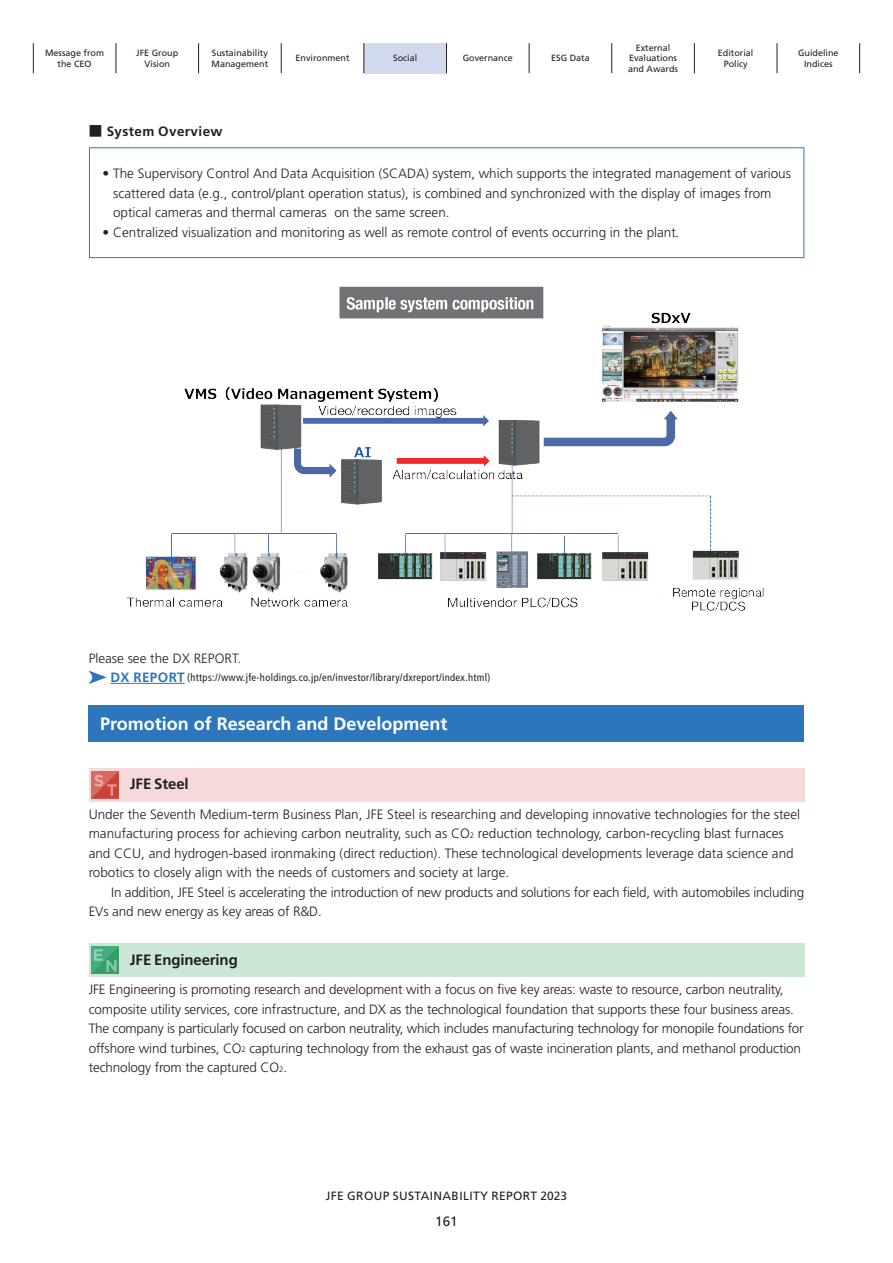
<style>
.page{position:relative;width:893px;height:1263px;background:#fff}
.page>*{position:absolute;margin:0;border:0;box-sizing:border-box;transform-origin:0 0}
.t1{font:700 18px "Frutiger";color:#fff}
.t2{font:700 15px "Frutiger";letter-spacing:-.01em;color:#231f20}
.t3{font:300 13.5px/19.5px "Frutiger";color:#231f20}
.t4{font:700 13.5px "Frutiger";letter-spacing:.03em;color:#231f20}
.t5{font:13.5px "Frutiger";color:#231f20}
.t6{font:12px "Frutiger";letter-spacing:.03em;color:#231f20}
.t7{font:condensed 10.5px "Frutiger";letter-spacing:.03em;color:#231f20}
.t8{font:9px/10.5px "Frutiger";color:#231f20;text-align:center}
.s1{font-family:"UD Shin Go Pro";font-weight:500}
.s2{font-family:"Koz Min Pr 6 N";font-weight:400}
.s3{font-weight:700;font-stretch:normal;font-size:13.5px;color:#2e76bc}
.s4{font-size:7.8px}
</style>
<div class="page">
<div style="left:364px;top:43px;width:83px;height:30px;background:#d1d9ee"></div>
<hr style="left:33px;top:43px;width:1px;height:30px;background:#231f20">
<hr style="left:116px;top:43px;width:1px;height:30px;background:#231f20">
<hr style="left:198px;top:43px;width:1px;height:30px;background:#231f20">
<hr style="left:281px;top:43px;width:1px;height:30px;background:#231f20">
<hr style="left:364px;top:43px;width:1px;height:30px;background:#231f20">
<hr style="left:446px;top:43px;width:1px;height:30px;background:#231f20">
<hr style="left:529px;top:43px;width:1px;height:30px;background:#231f20">
<hr style="left:611px;top:43px;width:1px;height:30px;background:#231f20">
<hr style="left:694px;top:43px;width:1px;height:30px;background:#231f20">
<hr style="left:777px;top:43px;width:1px;height:30px;background:#231f20">
<hr style="left:859px;top:43px;width:1px;height:30px;background:#231f20">
<img style="left:127px;top:286px;width:637px;height:325px">
<div style="left:89px;top:147px;width:715px;height:111px;border:1px solid #2e76bc"></div>
<hr style="left:110px;top:683px;width:75px;height:1px;background:#2e76bc">
<svg style="left:89px;top:670px;width:18px;height:14px"></svg>
<div style="left:88px;top:706px;width:716px;height:36px;background:#2e76bc"></div>
<div style="left:89px;top:768px;width:715px;height:33px;background:#f6d9da"></div>
<svg style="left:91px;top:771px;width:28px;height:27px"></svg>
<div style="left:89px;top:943px;width:715px;height:33px;background:#cce7d5"></div>
<svg style="left:91px;top:946px;width:28px;height:28px"></svg>
<p class="t8" style="left:45px;top:48px;width:61px">Message from the CEO</p>
<p class="t8" style="left:136px;top:48px;width:44px">JFE Group<br>Vision</p>
<p class="t8" style="left:212px;top:48px;width:58px;text-align:left">Sustainability<br>Management</p>
<p class="t8" style="left:296px;top:53px;width:56px">Environment</p>
<p class="t8" style="left:393px;top:53px;width:26px">Social</p>
<p class="t8" style="left:463px;top:53px;width:52px">Governance</p>
<p class="t8" style="left:551px;top:53px;width:40px">ESG Data</p>
<p class="t8" style="left:628px;top:42px;width:52px">External<br>Evaluations and Awards</p>
<p class="t8" style="left:718px;top:48px;width:37px">Editorial<br>Policy</p>
<p class="t8" style="left:798px;top:48px;width:42px">Guideline<br>Indices</p>
<p class="t4" style="left:89px;top:123px;width:135px"><span class="s1">■</span> System Overview</p>
<p class="t3" style="left:113px;top:164px;width:679px;text-indent:-11px">• The Supervisory Control And Data Acquisition (SCADA) system, which supports the integrated management of various scattered data (e.g., control/plant operation status), is combined and synchronized with the display of images from optical cameras and thermal cameras on the same screen.</p>
<p class="t3" style="left:103px;top:222px;width:578px">• Centralized visualization and monitoring as well as remote control of events occurring in the plant<span class="s2">.</span></p>
<p class="t3" style="left:89px;top:648px;width:154px">Please see the DX REPORT.</p>
<p class="t7" style="left:110px;top:671px;width:381px"><span class="s3">DX REPORT</span> (https://www.jfe-holdings.co.jp/en/investor/library/dxreport/index.html)</p>
<h1 class="t1" style="left:100px;top:713px;width:349px">Promotion of Research and Development</h1>
<p class="t2" style="left:130px;top:775px;width:60px">JFE Steel</p>
<p class="t3" style="left:89px;top:804px;width:713px">Under the Seventh Medium-term Business Plan, JFE Steel is researching and developing innovative technologies for the steel manufacturing process for achieving carbon neutrality, such as CO<span class="s4">2</span> reduction technology, carbon-recycling blast furnaces and CCU, and hydrogen-based ironmaking (direct reduction). These technological developments leverage data science and robotics to closely align with the needs of customers and society at large.</p>
<p class="t3" style="left:89px;top:882px;width:717px;text-indent:23px">In addition, JFE Steel is accelerating the introduction of new products and solutions for each field, with automobiles including<br>EVs and new energy as key areas of R&amp;D.</p>
<p class="t2" style="left:130px;top:951px;width:109px">JFE Engineering</p>
<p class="t3" style="left:89px;top:980px;width:716px">JFE Engineering is promoting research and development with a focus on five key areas: waste to resource, carbon neutrality, composite utility services, core infrastructure, and DX as the technological foundation that supports these four business areas.<br>The company is particularly focused on carbon neutrality, which includes manufacturing technology for monopile foundations for offshore wind turbines, CO<span class="s4">2</span> capturing technology from the exhaust gas of waste incineration plants, and methanol production technology from the captured CO<span class="s4">2</span>.</p>
<p class="t6" style="left:326px;top:1188px;width:243px">JFE GROUP SUSTAINABILITY REPORT 2023</p>
<p class="t5" style="left:435px;top:1214px;width:24px">161</p>
</div>
